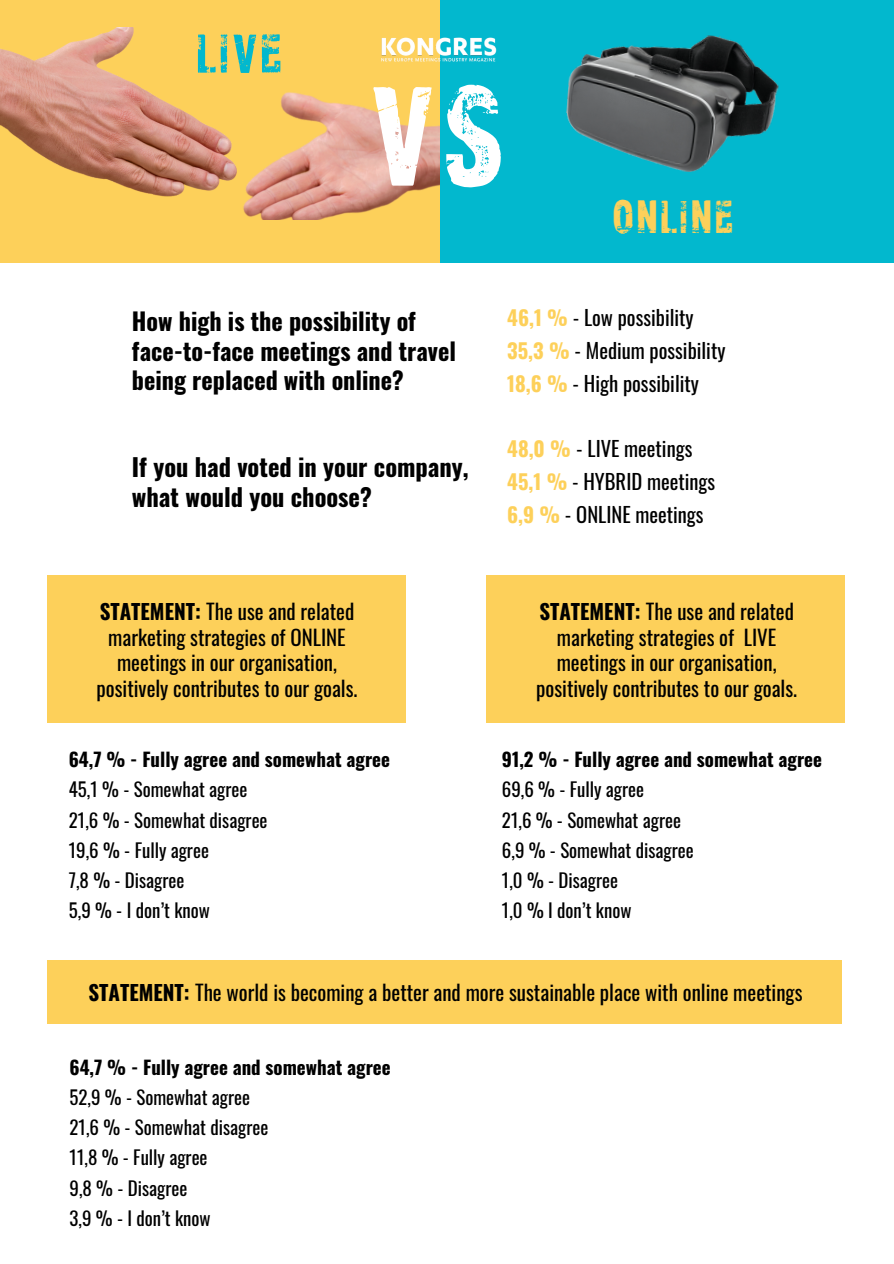
<style>
.page{position:relative;width:894px;height:1264px;background:#fff}
.page>*{position:absolute;margin:0;border:0;box-sizing:border-box;transform-origin:0 0}
.t1{font:134.55px "CF Xerography Demo";color:#fff}
.t2{font:52.35px "CF Xerography Demo";color:#02b8ce}
.t3{font:44.4px "CF Xerography Demo";letter-spacing:.075em;color:#fdd05a}
.t4{font:700 24.45px/30px "Oswald";color:#000}
.t5{font:700 24px/29.5px "Oswald";color:#000}
.t6{font:20.85px/25.7px "Oswald";color:#000;text-align:center}
.t7{font:20.55px/32.8px "Oswald";color:#000}
.t8{font:18.9px/30.2px "Oswald";color:#000}
.t9{font:700 18.9px "Oswald";color:#000}
.s1{font-weight:700;color:#fdd05a}
.s2{font-weight:700}
</style>
<div class="page">
<div style="left:0;top:0;width:454px;height:263px;background:#fdd05a"></div>
<img style="left:0;top:28px;width:440px;height:191px">
<div style="left:440px;top:0;width:453px;height:263px;background:#02b8ce"></div>
<img style="left:566px;top:35px;width:213px;height:137px">
<img style="left:370px;top:28px;width:127px;height:44px">
<div style="left:48px;top:575px;width:358px;height:147px;background:#fdd05a"></div>
<div style="left:486px;top:575px;width:358px;height:147px;background:#fdd05a"></div>
<div style="left:48px;top:960px;width:793px;height:63px;background:#fdd05a"></div>
<h2 class="t2" style="left:196px;top:31px;width:86px">LIVE</h2>
<h1 class="t1" style="left:370px;top:77px;width:131px">VS</h1>
<h3 class="t3" style="left:612px;top:197px;width:121px">ONLINE</h3>
<p class="t5" style="left:132px;top:305px;width:325px">How high is the possibility of face-to-face meetings and travel being replaced with online?</p>
<p class="t7" style="left:507px;top:300px;width:220px"><span class="s1">46,1 %</span> - Low possibility<br><span class="s1">35,3 %</span> - Medium possibility<br><span class="s1">18,6 %</span> - High possibility</p>
<p class="t4" style="left:132px;top:451px;width:338px">If you had voted in your company, what would you choose?</p>
<p class="t6" style="left:96px;top:597px;width:262px"><span class="s2">STATEMENT:</span> The use and related marketing strategies of ONLINE meetings in our organisation, positively contributes to our goals.</p>
<p class="t9" style="left:69px;top:744px;width:322px">64,7 % - Fully agree and somewhat agree</p>
<p class="t8" style="left:69px;top:773px;width:200px">45,1 % - Somewhat agree<br>21,6 % - Somewhat disagree<br>19,6 % - Fully agree<br>7,8 % - Disagree<br>5,9 % - I don’t know</p>
<p class="t7" style="left:507px;top:431px;width:209px"><span class="s1">48,0 %</span> - LIVE meetings<br><span class="s1">45,1 %</span> - HYBRID meetings<br><span class="s1">6,9 %</span> - ONLINE meetings</p>
<p class="t6" style="left:536px;top:597px;width:262px"><span class="s2">STATEMENT:</span> The use and related marketing strategies of LIVE meetings in our organisation, positively contributes to our goals.</p>
<p class="t9" style="left:502px;top:744px;width:321px">91,2 % - Fully agree and somewhat agree</p>
<p class="t8" style="left:502px;top:773px;width:193px">69,6 % - Fully agree<br>21,6 % - Somewhat agree<br>6,9 % - Somewhat disagree<br>1,0 % - Disagree<br>1,0 % I don’t know</p>
<p class="t6" style="left:88px;top:979px;width:715px"><span class="s2">STATEMENT:</span> The world is becoming a better and more sustainable place with online meetings</p>
<p class="t9" style="left:69px;top:1052px;width:322px">64,7 % - Fully agree and somewhat agree</p>
<p class="t8" style="left:69px;top:1081px;width:200px">52,9 % - Somewhat agree<br>21,6 % - Somewhat disagree<br>11,8 % - Fully agree<br>9,8 % - Disagree<br>3,9 % - I don’t know</p>
</div>
